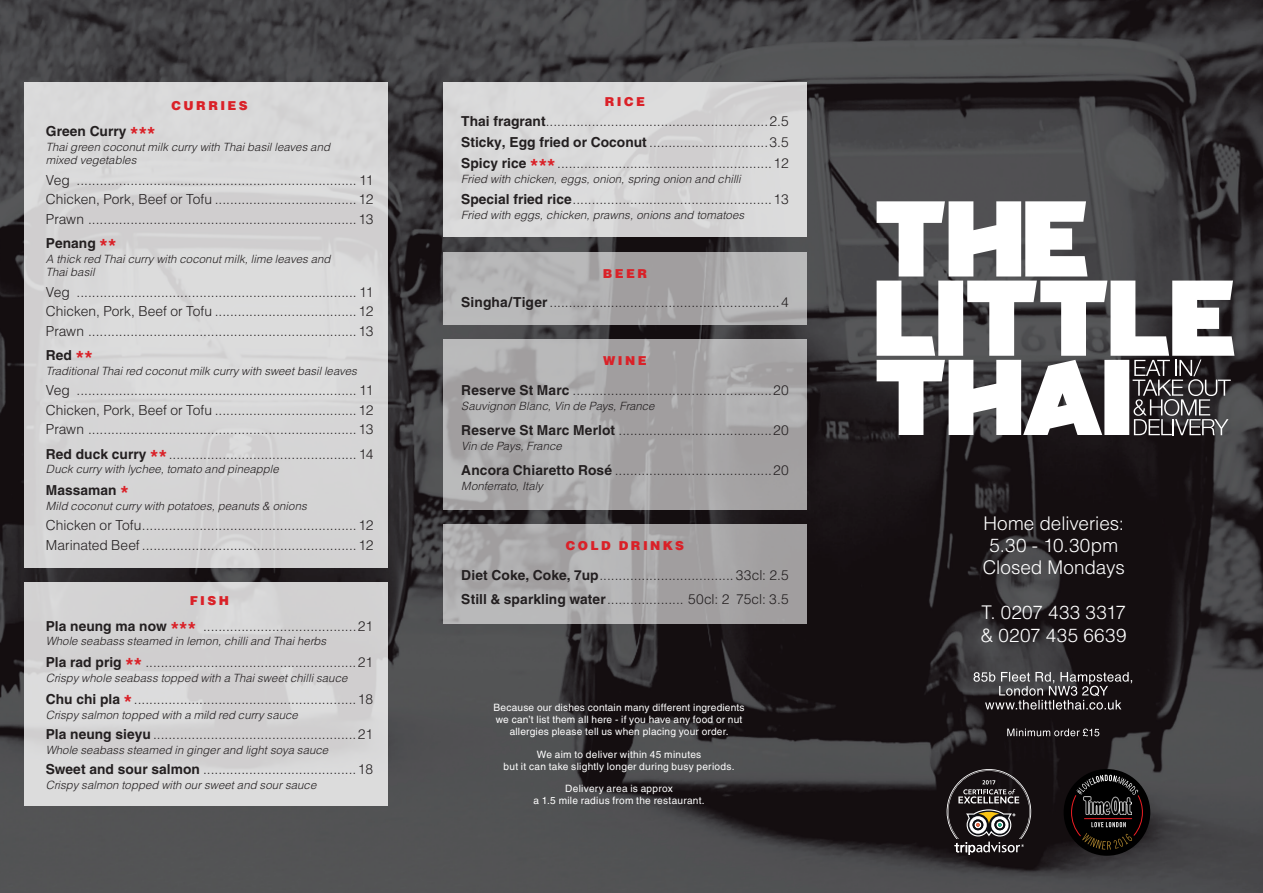
<style>
.page{position:relative;width:1263px;height:893px;background:#fff}
.page>*{position:absolute;margin:0;border:0;box-sizing:border-box;transform-origin:0 0}
.pimp{font:300 18.9px/22.2px "Helvetica";color:#fff;text-align:center}
.pimp-2{font:300 18.9px "Helvetica";letter-spacing:.02em;color:#fff}
.Single_Listing{font:300 13.8px/19.5px "Helvetica";letter-spacing:-.005em;color:#231f20;text-align:justify}
.Descripted_listing{font:300 13.8px "Helvetica";color:#231f20}
.Starters{font:300 13.8px "Helvetica";letter-spacing:.015em;color:#231f20}
.Descripted_listing-2{font:700 13.8px "Helvetica";color:#231f20}
.food_section{font:900 12.3px "Helvetica";letter-spacing:.2em;color:#da2128}
.Description{font:italic 300 11.4px/13.5px "Helvetica";letter-spacing:.005em;color:#231f20}
.Descripted_listing-3{font:italic 300 11.4px "Helvetica";letter-spacing:.005em;color:#231f20}
.Allergies{font:10.2px/11.9px "Helvetica";letter-spacing:.02em;color:#fff;text-align:center}
.pimp-3{font:10.2px/11.9px "Helvetica";letter-spacing:.025em;color:#fff;text-align:center}
.s1{font-weight:700}
.s2{font-weight:700;font-size:21px;color:#da2128}
.s3{font-size:21px;color:#da2128}
</style>
<div class="page">
<img style="left:0;top:0;width:1263px;height:893px">
<svg style="left:877px;top:201px;width:357px;height:234px"></svg>
<svg style="left:1132px;top:359px;width:99px;height:76px;background:#4d4a4c"></svg>
<div style="left:24px;top:582px;width:364px;height:224px;background:#d3d2d2"></div>
<svg style="left:443px;top:252px;width:364px;height:73px;background:#aeaeae"></svg>
<svg style="left:443px;top:339px;width:364px;height:170px;background:#aaa9aa"></svg>
<svg style="left:443px;top:524px;width:364px;height:100px;background:#a9a8a9"></svg>
<svg style="left:1007px;top:729px;width:92px;height:7px"></svg>
<svg style="left:973px;top:672px;width:159px;height:38px;background:#4d494b"></svg>
<div style="left:24px;top:82px;width:364px;height:485px;background:#d7d6d7"></div>
<div style="left:443px;top:82px;width:364px;height:154px;background:#d9d9d9"></div>
<svg style="left:947px;top:769px;width:84px;height:86px;background:#403b3b"></svg>
<div style="left:1064px;top:769px;width:86px;height:87px;background:#000;border-radius:50%"></div>
<svg style="left:1070px;top:775px;width:73px;height:75px"></svg>
<hr style="left:1084px;top:818px;width:48px;height:1px;background:#ee1d23">
<img style="left:1083px;top:796px;width:48px;height:19px">
<p class="food_section" style="left:605px;top:94px;width:42px">RICE</p>
<p class="Descripted_listing" style="left:461px;top:113px;width:329px"><span class="s1">Thai fragrant</span>..........................................................2.5</p>
<p class="Descripted_listing" style="left:461px;top:133px;width:329px"><span class="s1">Sticky, Egg fried or Coconut</span> ...............................3.5</p>
<p class="Descripted_listing" style="left:461px;top:154px;width:329px"><span class="s1">Spicy rice</span> <span class="s2">***</span>........................................................12</p>
<p class="Descripted_listing-3" style="left:461px;top:172px;width:281px">Fried with chicken, eggs, onion, spring onion and chilli</p>
<p class="Descripted_listing" style="left:461px;top:191px;width:329px"><span class="s1">Special fried rice</span>....................................................13</p>
<p class="Descripted_listing-3" style="left:461px;top:208px;width:284px">Fried with eggs, chicken, prawns, onions and tomatoes</p>
<p class="food_section" style="left:172px;top:98px;width:78px">CURRIES</p>
<p class="Descripted_listing-2" style="left:46px;top:123px;width:111px">Green Curry <span class="s3">***</span></p>
<p class="Description" style="left:46px;top:140px;width:286px">Thai green coconut milk curry with Thai basil leaves and mixed vegetables</p>
<p class="Single_Listing" style="left:46px;top:170px;width:329px">Veg ......................................................................... 11<br>Chicken, Pork, Beef or Tofu .....................................12<br>Prawn ......................................................................13</p>
<p class="Descripted_listing-2" style="left:46px;top:235px;width:72px">Penang <span class="s3">**</span></p>
<p class="Description" style="left:46px;top:252px;width:286px">A thick red Thai curry with coconut milk, lime leaves and<br>Thai basil</p>
<p class="Single_Listing" style="left:46px;top:282px;width:329px">Veg ......................................................................... 11<br>Chicken, Pork, Beef or Tofu .....................................12<br>Prawn ......................................................................13</p>
<p class="Descripted_listing-2" style="left:46px;top:347px;width:48px">Red <span class="s3">**</span></p>
<p class="Description" style="left:46px;top:364px;width:312px">Traditional Thai red coconut milk curry with sweet basil leaves</p>
<p class="Single_Listing" style="left:46px;top:380px;width:329px">Veg ......................................................................... 11<br>Chicken, Pork, Beef or Tofu .....................................12<br>Prawn ......................................................................13</p>
<p class="Descripted_listing" style="left:46px;top:445px;width:329px"><span class="s1">Red duck curry</span> <span class="s2">**</span>................................................. 14</p>
<p class="Description" style="left:46px;top:463px;width:234px">Duck curry with lychee, tomato and pineapple</p>
<p class="Descripted_listing-2" style="left:46px;top:482px;width:84px">Massaman <span class="s3">*</span></p>
<p class="Description" style="left:46px;top:499px;width:262px">Mild coconut curry with potatoes, peanuts &amp; onions</p>
<p class="Single_Listing" style="left:46px;top:516px;width:329px">Chicken or Tofu........................................................12<br>Marinated Beef ........................................................12</p>
<p class="pimp" style="left:983px;top:512px;width:142px">Home deliveries:</p>
<p class="food_section" style="left:603px;top:265px;width:46px">BEER</p>
<p class="Starters" style="left:461px;top:294px;width:329px"><span class="s1">Singha/Tiger</span>............................................................4</p>
<p class="food_section" style="left:603px;top:353px;width:45px">WINE</p>
<p class="Starters" style="left:461px;top:381px;width:329px"><span class="s1">Reserve St Marc</span> ....................................................20</p>
<p class="Description" style="left:461px;top:399px;width:195px">Sauvignon Blanc, Vin de Pays, France</p>
<p class="Starters" style="left:461px;top:421px;width:329px"><span class="s1">Reserve St Marc Merlot</span> ........................................20</p>
<p class="Description" style="left:461px;top:439px;width:102px">Vin de Pays, France</p>
<p class="Starters" style="left:461px;top:462px;width:329px"><span class="s1">Ancora Chiaretto Rosé</span> .........................................20</p>
<p class="Description" style="left:461px;top:479px;width:83px">Monferrato, Italy</p>
<p class="pimp" style="left:983px;top:534px;width:143px">5.30 - 10.30pm<br>Closed Mondays</p>
<p class="pimp" style="left:981px;top:601px;width:146px">T. 0207 433 3317</p>
<p class="pimp-2" style="left:981px;top:623px;width:147px">&amp; 0207 435 6639</p>
<p class="food_section" style="left:566px;top:538px;width:120px">COLD DRINKS</p>
<p class="Starters" style="left:461px;top:566px;width:329px"><span class="s1">Diet Coke, Coke, 7up</span>................................... 33cl: 2.5</p>
<p class="Starters" style="left:461px;top:591px;width:329px"><span class="s1">Still &amp; sparkling water</span>.................... 50cl: 2 75cl: 3.5</p>
<p class="food_section" style="left:190px;top:592px;width:41px">FISH</p>
<p class="Descripted_listing" style="left:46px;top:617px;width:329px"><span class="s1">Pla neung ma now</span> <span class="s2">***</span> ........................................21</p>
<p class="Description" style="left:46px;top:634px;width:282px">Whole seabass steamed in lemon, chilli and Thai herbs</p>
<p class="Descripted_listing" style="left:46px;top:654px;width:329px"><span class="s1">Pla rad prig</span> <span class="s2">**</span> .......................................................21</p>
<p class="Description" style="left:46px;top:671px;width:303px">Crispy whole seabass topped with a Thai sweet chilli sauce</p>
<p class="Descripted_listing" style="left:46px;top:690px;width:329px"><span class="s1">Chu chi pla</span> <span class="s2">*</span>..........................................................18</p>
<p class="Description" style="left:46px;top:708px;width:254px">Crispy salmon topped with a mild red curry sauce</p>
<p class="Descripted_listing" style="left:46px;top:725px;width:329px"><span class="s1">Pla neung sieyu</span> .....................................................21</p>
<p class="Description" style="left:46px;top:743px;width:284px">Whole seabass steamed in ginger and light soya sauce</p>
<p class="Descripted_listing" style="left:46px;top:761px;width:329px"><span class="s1">Sweet and sour salmon</span> ........................................18</p>
<p class="Description" style="left:46px;top:778px;width:272px">Crispy salmon topped with our sweet and sour sauce</p>
<p class="Allergies" style="left:494px;top:701px;width:252px">Because our dishes contain many different ingredients we can’t list them all here - if you have any food or nut allergies please tell us when placing your order.</p>
<p class="pimp-3" style="left:504px;top:749px;width:232px">We aim to deliver within 45 minutes<br>but it can take slightly longer during busy periods.</p>
<p class="pimp-3" style="left:533px;top:783px;width:173px">Delivery area is approx<br>a 1.5 mile radius from the restaurant.</p>
</div>
